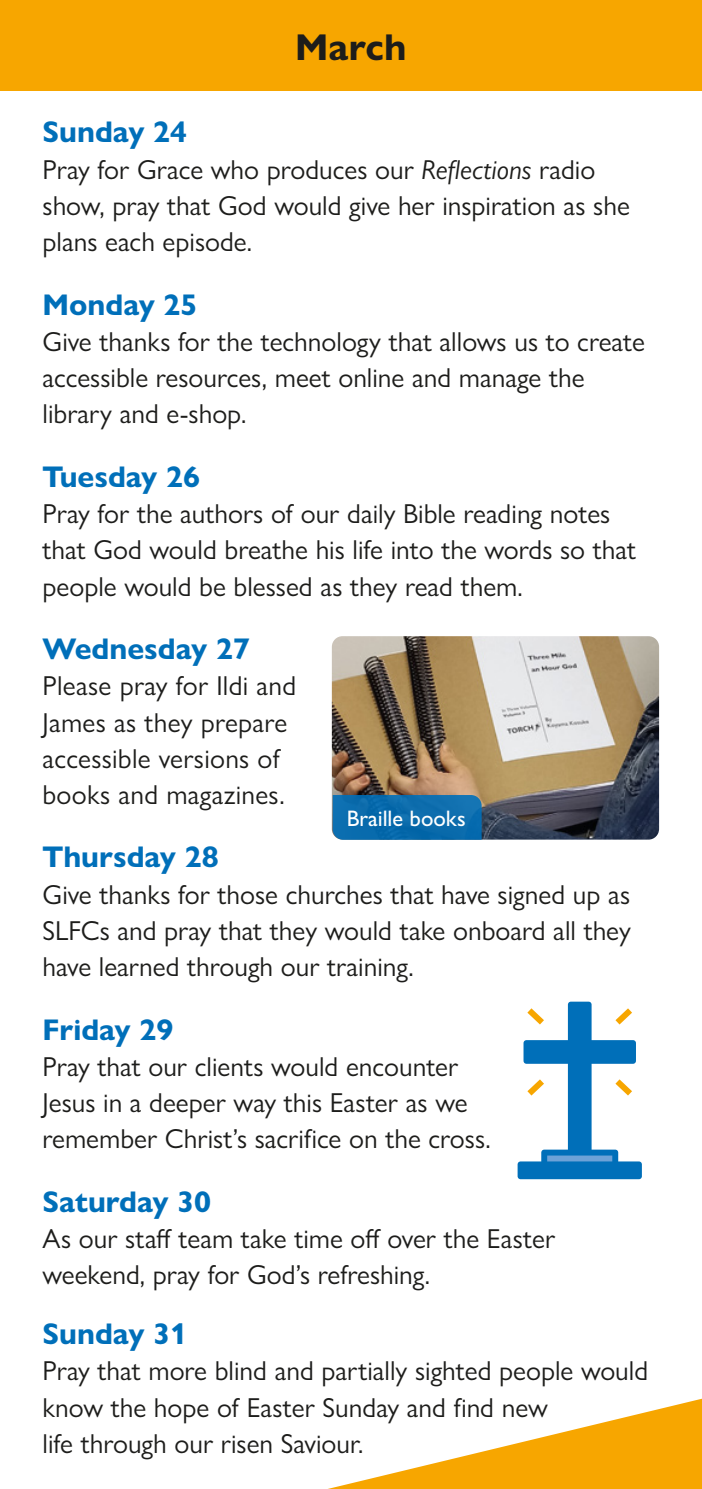
<style>
.page{position:relative;width:702px;height:1489px;background:#fff}
.page>*{position:absolute;margin:0;border:0;box-sizing:border-box;transform-origin:0 0}
.t1{font:700 37.5px "Gill Sans Nova";letter-spacing:.005em;color:#1d1d1b}
.Day_Heading{font:700 30px "Gill Sans Nova";color:#006fb9}
.Day_Text{font:27.5px/36.2px "Gill Sans Nova";color:#1d1d1b}
.Day_Text-2{font:500 22.5px "Gill Sans Nova";color:#fff}
.s1{font-style:italic}
</style>
<div class="page">
<svg style="left:332px;top:1399px;width:369px;height:89px"></svg>
<div style="left:0;top:0;width:702px;height:91px;background:#f7a600"></div>
<img style="left:332px;top:636px;width:327px;height:203px">
<svg style="left:333px;top:795px;width:148px;height:44px;background:#0b6cad"></svg>
<svg style="left:517px;top:1001px;width:125px;height:178px"></svg>
<hr style="left:701px;top:900px;width:1px;height:588px;background:#1d1d1b">
<p class="t1" style="left:295px;top:24px;width:113px">March</p>
<p class="Day_Heading" style="left:43px;top:114px;width:146px">Sunday 24</p>
<p class="Day_Text" style="left:43px;top:151px;width:589px">Pray for Grace who produces our <span class="s1">Reflections</span> radio show, pray that God would give her inspiration as she plans each episode.</p>
<p class="Day_Heading" style="left:43px;top:286px;width:156px">Monday 25</p>
<p class="Day_Text" style="left:43px;top:323px;width:604px">Give thanks for the technology that allows us to create accessible resources, meet online and manage the library and e-shop.</p>
<p class="Day_Heading" style="left:43px;top:458px;width:159px">Tuesday 26</p>
<p class="Day_Text" style="left:43px;top:495px;width:595px">Pray for the authors of our daily Bible reading notes that God would breathe his life into the words so that people would be blessed as they read them.</p>
<p class="Day_Heading" style="left:43px;top:630px;width:209px">Wednesday 27</p>
<p class="Day_Text" style="left:43px;top:667px;width:255px">Please pray for Ildi and<br>James as they prepare accessible versions of books and magazines.</p>
<p class="Day_Heading" style="left:43px;top:838px;width:178px">Thursday 28</p>
<p class="Day_Text" style="left:43px;top:875px;width:590px;text-align:justify">Give thanks for those churches that have signed up as SLFCs and pray that they would take onboard all they have learned through our training.</p>
<p class="Day_Heading" style="left:43px;top:1010px;width:132px">Friday 29</p>
<p class="Day_Text" style="left:43px;top:1048px;width:450px">Pray that our clients would encounter<br>Jesus in a deeper way this Easter as we remember Christ’s sacrifice on the cross.</p>
<p class="Day_Text-2" style="left:347px;top:804px;width:120px">Braille books</p>
<p class="Day_Heading" style="left:43px;top:1182px;width:170px">Saturday 30</p>
<p class="Day_Text" style="left:43px;top:1220px;width:514px">As our staff team take time off over the Easter weekend, pray for God’s refreshing.</p>
<p class="Day_Heading" style="left:43px;top:1315px;width:146px">Sunday 31</p>
<p class="Day_Text" style="left:43px;top:1352px;width:607px">Pray that more blind and partially sighted people would know the hope of Easter Sunday and find new<br>life through our risen Saviour.</p>
</div>
